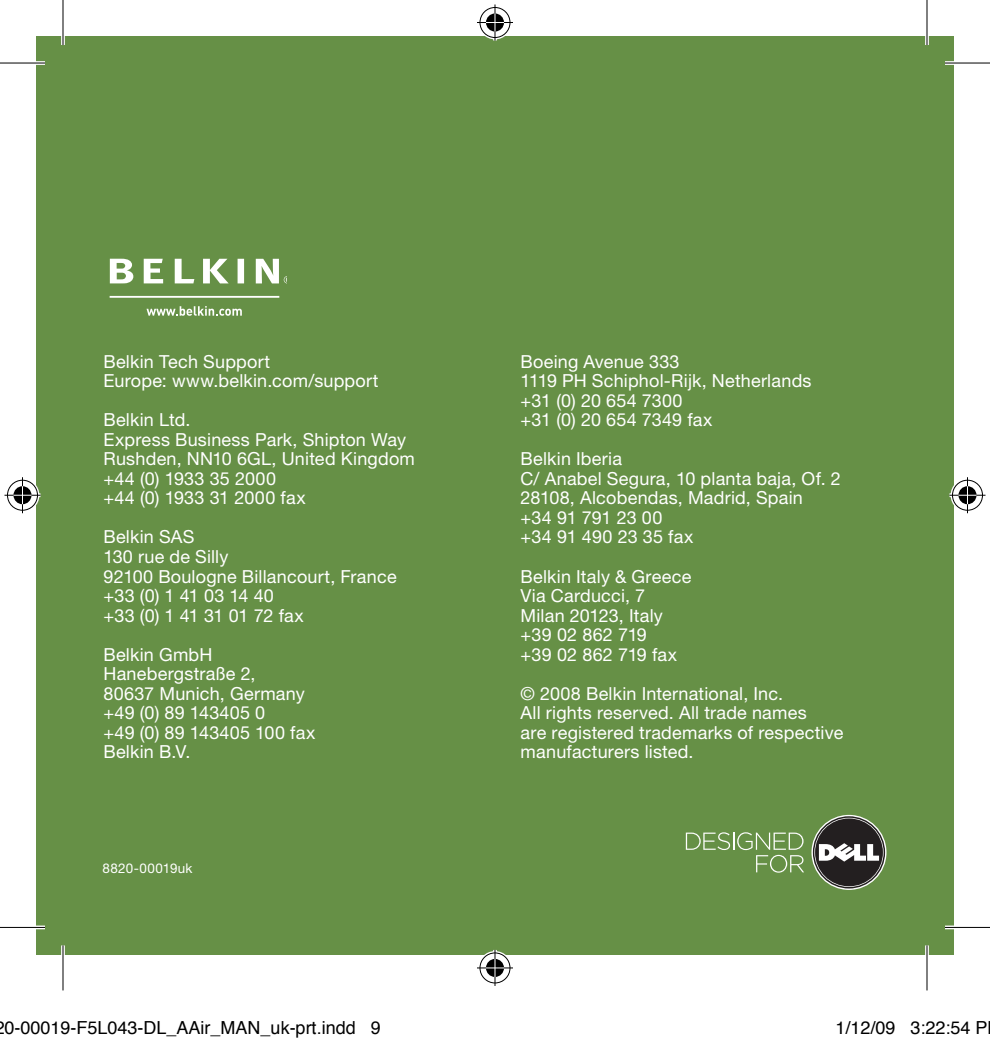
<style>
.page{position:relative;width:990px;height:1043px;background:#fff}
.page>*{position:absolute;margin:0;border:0;box-sizing:border-box;transform-origin:0 0}
.t1{font:18px/19.5px "Helvetica Neue LT Pro";letter-spacing:.01em;color:#fff}
.t2{font:18px "Helvetica";color:#000}
.t3{font:13.5px "Helvetica Neue LT Pro";letter-spacing:.02em;color:#fff}
</style>
<div class="page">
<div style="left:36px;top:36px;width:918px;height:918px;background:#669046"></div>
<svg style="left:686px;top:832px;width:118px;height:40px"></svg>
<svg style="left:812px;top:815px;width:74px;height:74px"></svg>
<svg style="left:813px;top:816px;width:72px;height:72px"></svg>
<svg style="left:814px;top:817px;width:70px;height:70px"></svg>
<div style="left:815px;top:818px;width:68px;height:68px;background:#231f20;border-radius:50%"></div>
<svg style="left:819px;top:843px;width:60px;height:18px"></svg>
<svg style="left:110px;top:259px;width:176px;height:24px"></svg>
<hr style="left:110px;top:296px;width:169px;height:2px;background:#fff">
<svg style="left:147px;top:306px;width:95px;height:10px"></svg>
<svg style="left:36px;top:61px;width:9px;height:4px"></svg>
<svg style="left:945px;top:61px;width:9px;height:4px"></svg>
<hr style="left:0;top:925px;width:45px;height:4px;background:#fff">
<hr style="left:945px;top:925px;width:45px;height:4px;background:#fff">
<svg style="left:61px;top:36px;width:4px;height:9px"></svg>
<svg style="left:61px;top:945px;width:4px;height:10px"></svg>
<svg style="left:925px;top:36px;width:4px;height:9px"></svg>
<svg style="left:925px;top:945px;width:4px;height:10px"></svg>
<hr style="left:0;top:62px;width:45px;height:2px;background:#000">
<hr style="left:945px;top:62px;width:45px;height:2px;background:#000">
<hr style="left:0;top:926px;width:45px;height:2px;background:#000">
<hr style="left:945px;top:926px;width:45px;height:2px;background:#000">
<hr style="left:62px;top:0;width:2px;height:45px;background:#000">
<hr style="left:62px;top:945px;width:2px;height:45px;background:#000">
<hr style="left:926px;top:0;width:2px;height:45px;background:#000">
<hr style="left:926px;top:945px;width:2px;height:45px;background:#000">
<div style="left:478px;top:6px;width:34px;height:33px;border:4px solid #fff;border-radius:50%"></div>
<hr style="left:477px;top:21px;width:36px;height:3px;background:#fff">
<svg style="left:493px;top:6px;width:4px;height:35px"></svg>
<div style="left:484px;top:12px;width:22px;height:21px;border:4px solid #fff;border-radius:50%"></div>
<div style="left:480px;top:7px;width:30px;height:31px;border:1px solid #000;border-radius:50%"></div>
<hr style="left:477px;top:22px;width:36px;height:1px;background:#000">
<hr style="left:494px;top:5px;width:2px;height:36px;background:#000">
<svg style="left:486px;top:14px;width:18px;height:18px"></svg>
<div style="left:478px;top:951px;width:34px;height:33px;border:4px solid #fff;border-radius:50%"></div>
<hr style="left:477px;top:966px;width:36px;height:3px;background:#fff">
<svg style="left:493px;top:950px;width:4px;height:34px"></svg>
<div style="left:484px;top:957px;width:22px;height:21px;border:4px solid #fff;border-radius:50%"></div>
<div style="left:480px;top:952px;width:30px;height:31px;border:1px solid #000;border-radius:50%"></div>
<hr style="left:477px;top:967px;width:36px;height:1px;background:#000">
<hr style="left:494px;top:950px;width:2px;height:36px;background:#000">
<svg style="left:486px;top:959px;width:18px;height:18px"></svg>
<div style="left:6px;top:478px;width:33px;height:34px;border:4px solid #fff;border-radius:50%"></div>
<hr style="left:4px;top:493px;width:36px;height:4px;background:#fff">
<hr style="left:21px;top:477px;width:3px;height:36px;background:#fff">
<div style="left:12px;top:484px;width:21px;height:22px;border:4px solid #fff;border-radius:50%"></div>
<div style="left:7px;top:480px;width:31px;height:30px;border:1px solid #000;border-radius:50%"></div>
<hr style="left:4px;top:494px;width:36px;height:2px;background:#000">
<hr style="left:22px;top:477px;width:1px;height:36px;background:#000">
<svg style="left:14px;top:486px;width:18px;height:18px"></svg>
<div style="left:951px;top:478px;width:33px;height:34px;border:4px solid #fff;border-radius:50%"></div>
<hr style="left:950px;top:493px;width:36px;height:4px;background:#fff">
<hr style="left:966px;top:477px;width:3px;height:36px;background:#fff">
<div style="left:957px;top:484px;width:21px;height:22px;border:4px solid #fff;border-radius:50%"></div>
<div style="left:952px;top:480px;width:31px;height:30px;border:1px solid #000;border-radius:50%"></div>
<hr style="left:950px;top:494px;width:36px;height:2px;background:#000">
<hr style="left:967px;top:477px;width:1px;height:36px;background:#000">
<svg style="left:958px;top:486px;width:18px;height:18px"></svg>
<p class="t1" style="left:104px;top:351px;width:168px">Belkin Tech Support</p>
<p class="t1" style="left:104px;top:371px;width:277px">Europe: www.belkin.com/support</p>
<p class="t1" style="left:104px;top:410px;width:88px">Belkin Ltd.</p>
<p class="t1" style="left:104px;top:429px;width:304px">Express Business Park, Shipton Way</p>
<p class="t1" style="left:104px;top:449px;width:313px">Rushden, NN10 6GL, United Kingdom</p>
<p class="t1" style="left:104px;top:468px;width:174px">+44 (0) 1933 35 2000</p>
<p class="t1" style="left:104px;top:488px;width:204px">+44 (0) 1933 31 2000 fax</p>
<p class="t1" style="left:104px;top:527px;width:92px">Belkin SAS</p>
<p class="t1" style="left:104px;top:546px;width:127px">130 rue de Silly</p>
<p class="t1" style="left:104px;top:566px;width:295px">92100 Boulogne Billancourt, France</p>
<p class="t1" style="left:104px;top:585px;width:172px">+33 (0) 1 41 03 14 40</p>
<p class="t1" style="left:104px;top:605px;width:202px">+33 (0) 1 41 31 01 72 fax</p>
<p class="t1" style="left:104px;top:644px;width:110px">Belkin GmbH</p>
<p class="t1" style="left:104px;top:663px;width:154px">Hanebergstraße 2,</p>
<p class="t1" style="left:104px;top:683px;width:203px">80637 Munich, Germany</p>
<p class="t1" style="left:104px;top:702px;width:163px">+49 (0) 89 143405 0</p>
<p class="t1" style="left:104px;top:722px;width:213px">+49 (0) 89 143405 100 fax</p>
<p class="t1" style="left:104px;top:741px;width:88px">Belkin B.V.</p>
<p class="t3" style="left:103px;top:860px;width:91px">8820-00019uk</p>
<p class="t1" style="left:521px;top:351px;width:161px">Boeing Avenue 333</p>
<p class="t1" style="left:521px;top:371px;width:293px">1119 PH Schiphol-Rijk, Netherlands</p>
<p class="t1" style="left:521px;top:390px;width:163px">+31 (0) 20 654 7300</p>
<p class="t1" style="left:521px;top:410px;width:193px">+31 (0) 20 654 7349 fax</p>
<p class="t1" style="left:521px;top:449px;width:103px">Belkin Iberia</p>
<p class="t1" style="left:521px;top:468px;width:322px">C/ Anabel Segura, 10 planta baja, Of. 2</p>
<p class="t1" style="left:521px;top:488px;width:284px">28108, Alcobendas, Madrid, Spain</p>
<p class="t1" style="left:521px;top:507px;width:143px">+34 91 791 23 00</p>
<p class="t1" style="left:521px;top:527px;width:174px">+34 91 490 23 35 fax</p>
<p class="t1" style="left:521px;top:566px;width:172px">Belkin Italy &amp; Greece</p>
<p class="t1" style="left:521px;top:585px;width:126px">Via Carducci, 7</p>
<p class="t1" style="left:521px;top:605px;width:144px">Milan 20123, Italy</p>
<p class="t1" style="left:521px;top:624px;width:158px">+39 02 862 719 +39 02 862 719 fax</p>
<p class="t1" style="left:521px;top:683px;width:324px">© 2008 Belkin International, Inc.<br>All rights reserved. All trade names<br>are registered trademarks of respective manufacturers listed.</p>
<p class="t2" style="left:5px;top:1012px;width:378px">0-00019-F5L043-DL_AAir_MAN_uk-prt.indd 9</p>
<p class="t2" style="left:836px;top:1012px;width:154px">1/12/09 3:22:54 P</p>
</div>
